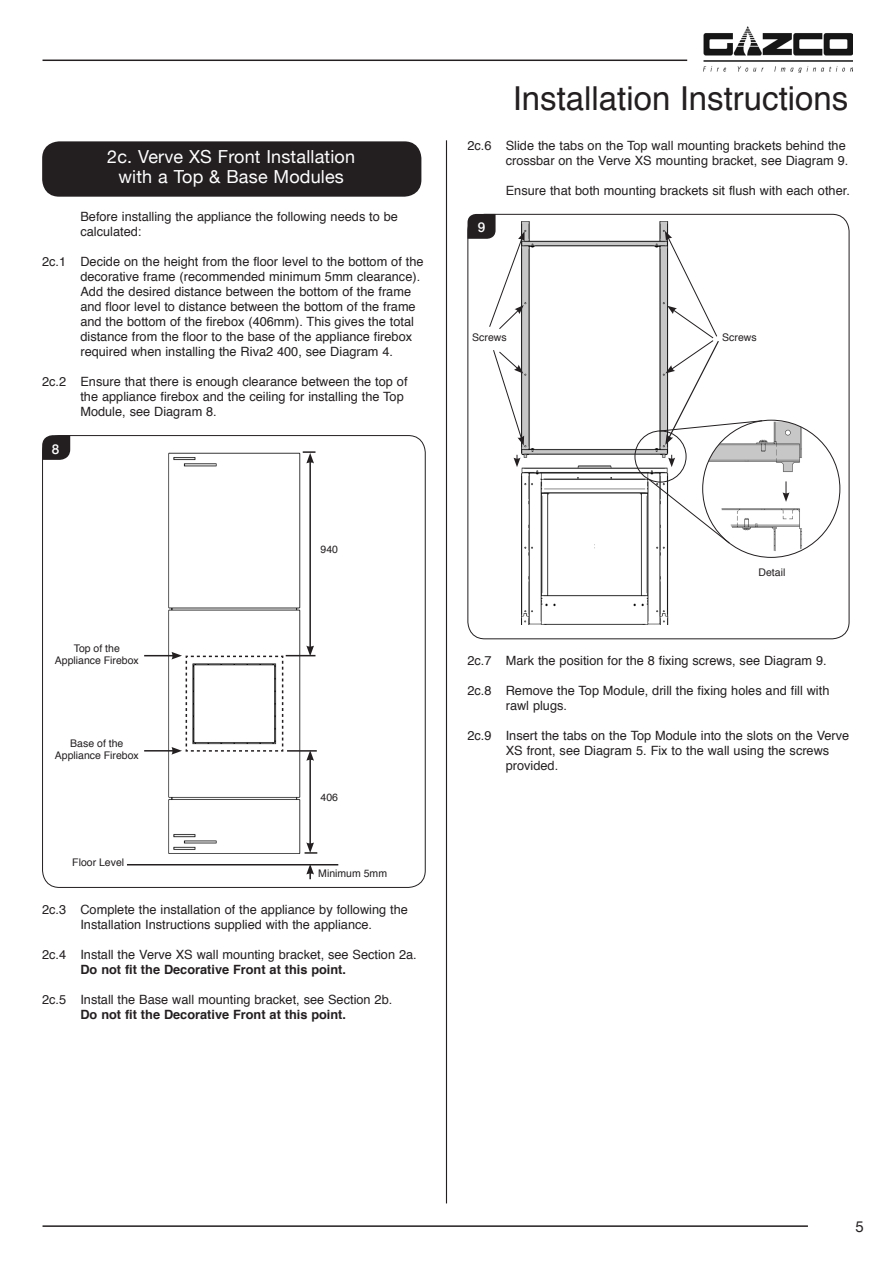
<style>
.page{position:relative;width:893px;height:1263px;background:#fff}
.page>*{position:absolute;margin:0;border:0;box-sizing:border-box;transform-origin:0 0}
.t1{font:33px "Helvetica";color:#231f20}
.t2{font:18px/19.5px "Helvetica Neue";letter-spacing:.01em;color:#fff;text-align:center}
.t3{font:15px "Helvetica Neue";color:#231f20}
.t4{font:500 13.5px "Helvetica Neue";color:#fff}
.Body_copy{font:12.75px/15px "Helvetica";color:#231f20}
.Body_copy-2{font:700 12.75px "Helvetica";color:#231f20}
.t5{font:10.5px/12px "Helvetica";color:#231f20;text-align:center}
</style>
<div class="page">
<hr style="left:43px;top:1225px;width:765px;height:2px;background:#231f20">
<hr style="left:446px;top:140px;width:1px;height:1063px;background:#231f20">
<hr style="left:43px;top:60px;width:644px;height:1px;background:#231f20">
<img style="left:704px;top:27px;width:149px;height:45px">
<div style="left:42px;top:141px;width:379px;height:56px;background:#231f20;border-radius:17px"></div>
<img style="left:144px;top:451px;width:174px;height:403px">
<svg style="left:42px;top:435px;width:28px;height:25px"></svg>
<svg style="left:306px;top:865px;width:8px;height:14px"></svg>
<hr style="left:309px;top:758px;width:2px;height:87px;background:#231f20">
<hr style="left:309px;top:461px;width:2px;height:187px;background:#231f20">
<hr style="left:287px;top:750px;width:30px;height:2px;background:#231f20">
<svg style="left:303px;top:451px;width:12px;height:12px"></svg>
<hr style="left:127px;top:864px;width:211px;height:1px;background:#231f20">
<svg style="left:305px;top:842px;width:12px;height:12px"></svg>
<hr style="left:144px;top:750px;width:30px;height:1px;background:#231f20">
<hr style="left:144px;top:655px;width:30px;height:1px;background:#231f20">
<svg style="left:171px;top:646px;width:144px;height:115px"></svg>
<img style="left:522px;top:222px;width:165px;height:402px">
<img style="left:707px;top:422px;width:133px;height:135px">
<div style="left:635px;top:431px;width:51px;height:51px;border:1px solid #231f20;border-radius:50%"></div>
<svg style="left:648px;top:478px;width:82px;height:66px"></svg>
<svg style="left:782px;top:481px;width:7px;height:21px"></svg>
<svg style="left:659px;top:231px;width:104px;height:214px"></svg>
<svg style="left:467px;top:214px;width:57px;height:116px"></svg>
<svg style="left:493px;top:349px;width:31px;height:97px"></svg>
<svg style="left:514px;top:455px;width:6px;height:12px"></svg>
<svg style="left:668px;top:455px;width:7px;height:12px"></svg>
<p class="t2" style="left:107px;top:146px;width:249px">2c. Verve XS Front Installation with a Top &amp; Base Modules</p>
<p class="Body_copy" style="left:80px;top:210px;width:319px">Before installing the appliance the following needs to be calculated:</p>
<p class="Body_copy" style="left:42px;top:255px;width:383px;text-align:right">2c.1 Decide on the height from the floor level to the bottom of the decorative frame (recommended minimum 5mm clearance).</p>
<p class="Body_copy" style="left:80px;top:285px;width:337px">Add the desired distance between the bottom of the frame and floor level to distance between the bottom of the frame and the bottom of the firebox (406mm). This gives the total distance from the floor to the base of the appliance firebox required when installing the Riva2 400, see Diagram 4.</p>
<p class="Body_copy" style="left:80px;top:375px;width:329px;text-indent:-38px">2c.2 Ensure that there is enough clearance between the top of the appliance firebox and the ceiling for installing the Top<br>Module, see Diagram 8.</p>
<p class="t4" style="left:52px;top:438px;width:9px">8</p>
<p class="t5" style="left:55px;top:643px;width:86px">Top of the<br>Appliance Firebox</p>
<p class="t5" style="left:55px;top:738px;width:86px">Base of the<br>Appliance Firebox</p>
<p class="t5" style="left:72px;top:856px;width:53px">Floor Level</p>
<p class="t5" style="left:321px;top:544px;width:19px">940</p>
<p class="t5" style="left:321px;top:792px;width:19px">406</p>
<p class="t5" style="left:318px;top:868px;width:70px">Minimum 5mm</p>
<p class="Body_copy" style="left:42px;top:902px;width:367px;text-align:center">2c.3 Complete the installation of the appliance by following the<br>Installation Instructions supplied with the appliance.</p>
<p class="Body_copy" style="left:42px;top:947px;width:376px">2c.4 Install the Verve XS wall mounting bracket, see Section 2a.</p>
<p class="Body_copy-2" style="left:80px;top:959px;width:267px">Do not fit the Decorative Front at this point.</p>
<p class="Body_copy" style="left:42px;top:992px;width:352px">2c.5 Install the Base wall mounting bracket, see Section 2b.</p>
<p class="Body_copy-2" style="left:80px;top:1004px;width:267px">Do not fit the Decorative Front at this point.</p>
<p class="t1" style="left:513px;top:73px;width:337px">Installation Instructions</p>
<p class="Body_copy" style="left:467px;top:138px;width:382px;text-align:right">2c.6 Slide the tabs on the Top wall mounting brackets behind the crossbar on the Verve XS mounting bracket, see Diagram 9.</p>
<p class="Body_copy" style="left:506px;top:183px;width:346px">Ensure that both mounting brackets sit flush with each other.</p>
<p class="t4" style="left:478px;top:216px;width:9px">9</p>
<p class="t5" style="left:472px;top:332px;width:36px">Screws</p>
<p class="t5" style="left:722px;top:332px;width:36px">Screws</p>
<p class="t5" style="left:758px;top:567px;width:28px">Detail</p>
<p class="Body_copy" style="left:467px;top:653px;width:361px">2c.7 Mark the position for the 8 fixing screws, see Diagram 9.</p>
<p class="Body_copy" style="left:506px;top:683px;width:325px;text-indent:-38px">2c.8 Remove the Top Module, drill the fixing holes and fill with rawl plugs.</p>
<p class="Body_copy" style="left:506px;top:728px;width:345px;text-indent:-38px">2c.9 Insert the tabs on the Top Module into the slots on the Verve<br>XS front, see Diagram 5. Fix to the wall using the screws provided.</p>
<p class="t3" style="left:855px;top:1214px;width:10px">5</p>
</div>
